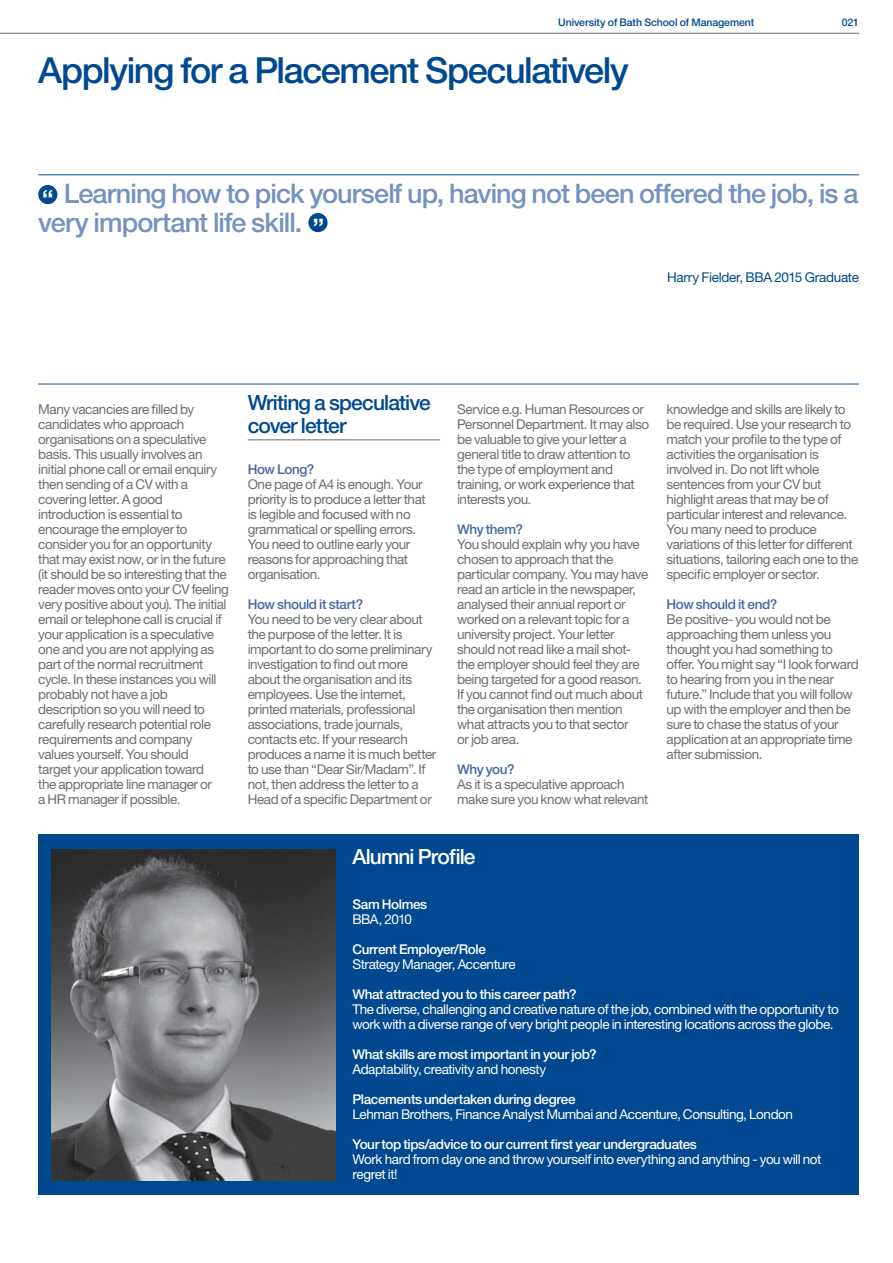
<style>
.page{position:relative;width:893px;height:1263px;background:#fff}
.page>*{position:absolute;margin:0;border:0;box-sizing:border-box;transform-origin:0 0}
.t1{font:500 36px "Helvetica Neue LT Std";letter-spacing:-.04em;color:#004990}
.t2{font:500 27px/28.5px "Helvetica Neue LT Std";letter-spacing:-.035em;color:#7592c1}
.t3{font:500 27px "Helvetica Neue LT Std";color:#fff}
.t4{font:500 21px/22.5px "Helvetica Neue LT Std";letter-spacing:-.045em;color:#004990}
.t5{font:500 21px "Helvetica Neue LT Std";letter-spacing:-.045em;color:#fff}
.t6{font:13.5px/15px "Helvetica Neue LT Std";letter-spacing:-.03em;color:#6d6e71}
.t7{font:13.5px/15px "Helvetica Neue LT Std";letter-spacing:-.03em;color:#fff}
.t8{font:500 13.5px "Helvetica Neue LT Std";letter-spacing:-.03em;color:#fff}
.t9{font:500 13.5px "Helvetica Neue LT Std";letter-spacing:-.03em;color:#4768a8}
.t10{font:13.5px "Helvetica Neue LT Std";letter-spacing:-.02em;color:#004990}
.t11{font:500 10.5px "Helvetica Neue LT Std";letter-spacing:-.01em;color:#004990}
</style>
<div class="page">
<hr style="left:38px;top:384px;width:821px;height:1px;background:#004990">
<hr style="left:248px;top:440px;width:192px;height:1px;background:#6d6e71">
<div style="left:38px;top:834px;width:821px;height:360px;background:#004990"></div>
<img style="left:51px;top:849px;width:284px;height:331px">
<hr style="left:38px;top:174px;width:821px;height:1px;background:#004990">
<div style="left:38px;top:185px;width:19px;height:19px;background:#004990;border-radius:50%"></div>
<div style="left:308px;top:213px;width:20px;height:19px;background:#004990;border-radius:50%"></div>
<hr style="left:0;top:33px;width:859px;height:1px;background:#6d6e71">
<p class="t11" style="left:558px;top:16px;width:197px">University of Bath School of Management</p>
<p class="t11" style="left:842px;top:16px;width:19px">021</p>
<h1 class="t1" style="left:38px;top:49px;width:592px">Applying for a Placement Speculatively</h1>
<h2 class="t2" style="left:38px;top:179px;width:822px;text-indent:26px">Learning how to pick yourself up, having not been offered the job, is a very important life skill.</h2>
<p class="t10" style="left:667px;top:269px;width:193px">Harry Fielder, BBA 2015 Graduate</p>
<h2 class="t3" style="left:42px;top:183px;width:13px">“</h2>
<h2 class="t3" style="left:313px;top:213px;width:13px">”</h2>
<p class="t6" style="left:38px;top:402px;width:192px">Many vacancies are filled by candidates who approach organisations on a speculative basis. This usually involves an initial phone call or email enquiry then sending of a CV with a covering letter. A good introduction is essential to encourage the employer to consider you for an opportunity that may exist now, or in the future (it should be so interesting that the reader moves onto your CV feeling very positive about you). The initial email or telephone call is crucial if your application is a speculative one and you are not applying as part of the normal recruitment cycle. In these instances you will probably not have a job description so you will need to carefully research potential role requirements and company values yourself. You should<br>target your application toward<br>the appropriate line manager or<br>a HR manager if possible.</p>
<h3 class="t4" style="left:248px;top:391px;width:184px">Writing a speculative cover letter</h3>
<p class="t9" style="left:248px;top:461px;width:68px">How Long?</p>
<p class="t6" style="left:248px;top:477px;width:180px">One page of A4 is enough. Your priority is to produce a letter that is legible and focused with no grammatical or spelling errors.<br>You need to outline early your reasons for approaching that organisation.</p>
<p class="t9" style="left:248px;top:596px;width:117px">How should it start?</p>
<p class="t6" style="left:248px;top:612px;width:190px">You need to be very clear about the purpose of the letter. It is important to do some preliminary investigation to find out more about the organisation and its employees. Use the internet, printed materials, professional associations, trade journals, contacts etc. If your research produces a name it is much better to use than “Dear Sir/Madam”. If not, then address the letter to a<br>Head of a specific Department or</p>
<p class="t6" style="left:457px;top:402px;width:194px">Service e.g. Human Resources or<br>Personnel Department. It may also be valuable to give your letter a general title to draw attention to the type of employment and training, or work experience that interests you.</p>
<p class="t9" style="left:457px;top:521px;width:67px">Why them?</p>
<p class="t6" style="left:457px;top:537px;width:193px">You should explain why you have chosen to approach that the particular company. You may have read an article in the newspaper, analysed their annual report or worked on a relevant topic for a university project. Your letter should not read like a mail shot&shy;the employer should feel they are being targeted for a good reason.<br>If you cannot find out much about the organisation then mention what attracts you to that sector<br>or job area.</p>
<p class="t9" style="left:457px;top:761px;width:59px">Why you?</p>
<p class="t6" style="left:457px;top:776px;width:193px">As it is a speculative approach make sure you know what relevant</p>
<h3 class="t5" style="left:352px;top:844px;width:125px">Alumni Profile</h3>
<p class="t6" style="left:666px;top:401px;width:193px">knowledge and skills are likely to be required. Use your research to match your profile to the type of activities the organisation is involved in. Do not lift whole sentences from your CV but highlight areas that may be of particular interest and relevance.<br>You many need to produce variations of this letter for different situations, tailoring each one to the specific employer or sector.</p>
<p class="t9" style="left:666px;top:596px;width:112px">How should it end?</p>
<p class="t6" style="left:666px;top:611px;width:194px">Be positive- you would not be approaching them unless you thought you had something to offer. You might say “I look forward to hearing from you in the near future.” Include that you will follow up with the employer and then be sure to chase the status of your application at an appropriate time after submission.</p>
<p class="t8" style="left:352px;top:896px;width:76px">Sam Holmes</p>
<p class="t7" style="left:352px;top:912px;width:61px">BBA, 2010</p>
<p class="t8" style="left:352px;top:941px;width:135px">Current Employer/Role</p>
<p class="t7" style="left:352px;top:957px;width:165px">Strategy Manager, Accenture</p>
<p class="t8" style="left:352px;top:986px;width:226px">What attracted you to this career path?</p>
<p class="t7" style="left:352px;top:1002px;width:488px">The diverse, challenging and creative nature of the job, combined with the opportunity to work with a diverse range of very bright people in interesting locations across the globe.</p>
<p class="t8" style="left:352px;top:1046px;width:246px">What skills are most important in your job?</p>
<p class="t7" style="left:352px;top:1062px;width:195px">Adaptability, creativity and honesty</p>
<p class="t8" style="left:352px;top:1091px;width:225px">Placements undertaken during degree</p>
<p class="t7" style="left:352px;top:1106px;width:442px">Lehman Brothers, Finance Analyst Mumbai and Accenture, Consulting, London</p>
<p class="t8" style="left:352px;top:1136px;width:346px">Your top tips/advice to our current first year undergraduates</p>
<p class="t7" style="left:352px;top:1151px;width:470px">Work hard from day one and throw yourself into everything and anything - you will not regret it!</p>
</div>
